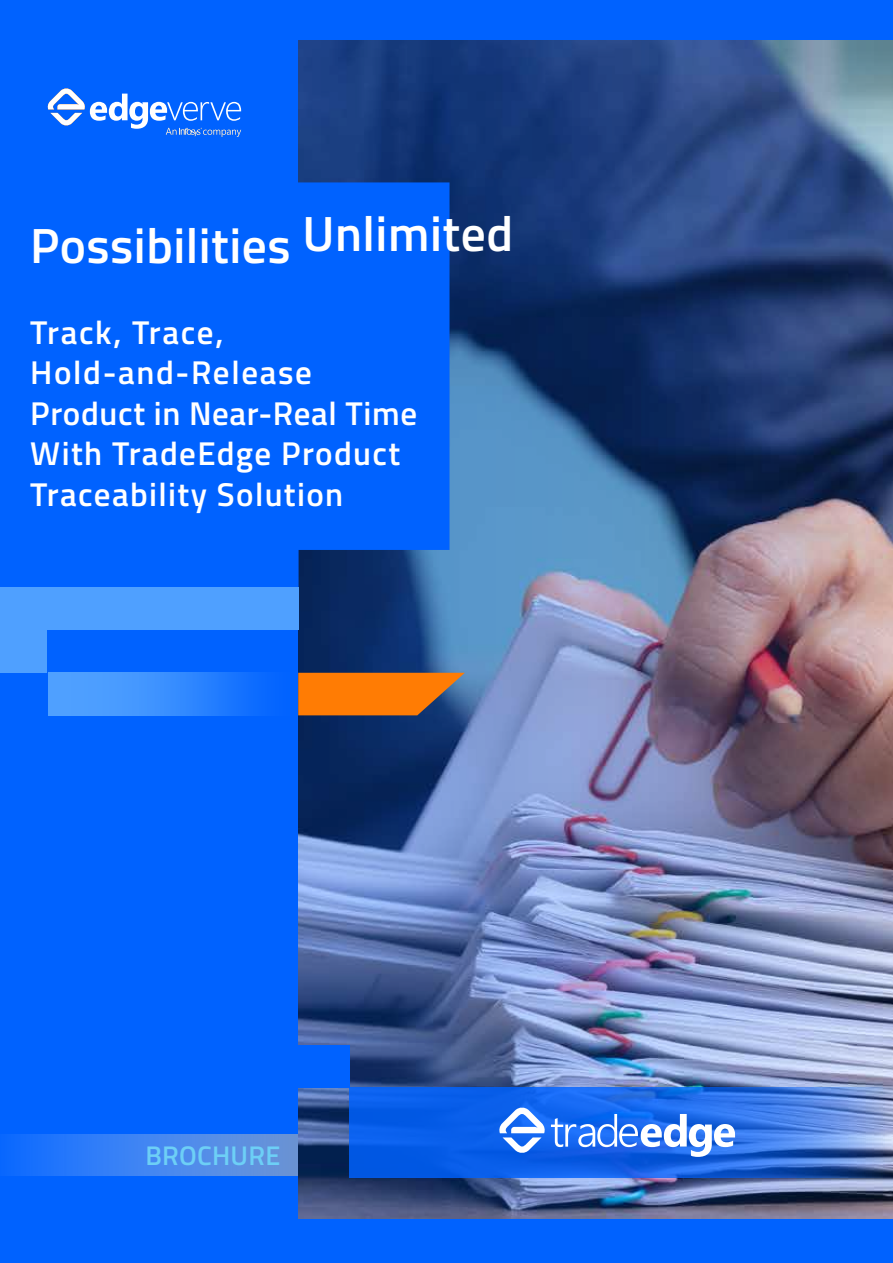
<style>
.page{position:relative;width:893px;height:1263px;background:#0062ff}
.page>*{position:absolute;margin:0;border:0;box-sizing:border-box;transform-origin:0 0}
.t1{font:600 49.5px "Titillium Web";letter-spacing:.01em;color:#fff}
.t2{font:600 33px/40.5px "Titillium Web";letter-spacing:.04em;color:#fff}
.t3{font:600 27px "Titillium Web";letter-spacing:.01em;color:#6dcff6}
</style>
<div class="page">
<div style="left:0;top:1135px;width:299px;height:40px;background:linear-gradient(to right,#0e6dff,#7199d8)"></div>
<img style="left:299px;top:40px;width:594px;height:1178px">
<div style="left:298px;top:1045px;width:52px;height:42px;background:#0062ff"></div>
<svg style="left:350px;top:1087px;width:534px;height:90px;background:#236ae1"></svg>
<svg style="left:551px;top:1114px;width:184px;height:43px;background:#5a92ef"></svg>
<svg style="left:499px;top:1106px;width:46px;height:48px;background:#679cf4"></svg>
<svg style="left:298px;top:182px;width:152px;height:405px"></svg>
<svg style="left:300px;top:673px;width:165px;height:42px;background:#e07617"></svg>
<div style="left:0;top:587px;width:299px;height:43px;background:#4fa0ff"></div>
<div style="left:0;top:617px;width:47px;height:56px;background:#4fa0ff"></div>
<svg style="left:47px;top:88px;width:194px;height:49px"></svg>
<div style="left:48px;top:673px;width:252px;height:42px;background:linear-gradient(to right,#5bacff,#0863f8)"></div>
<h1 class="t1" style="left:30px;top:209px;width:485px">Possibilities Unlimited</h1>
<p class="t2" style="left:30px;top:310px;width:388px">Track, Trace,<br>Hold-and-Release<br>Product in Near-Real Time<br>With TradeEdge Product<br>Traceability Solution</p>
<p class="t3" style="left:145px;top:1135px;width:136px">BROCHURE</p>
</div>
